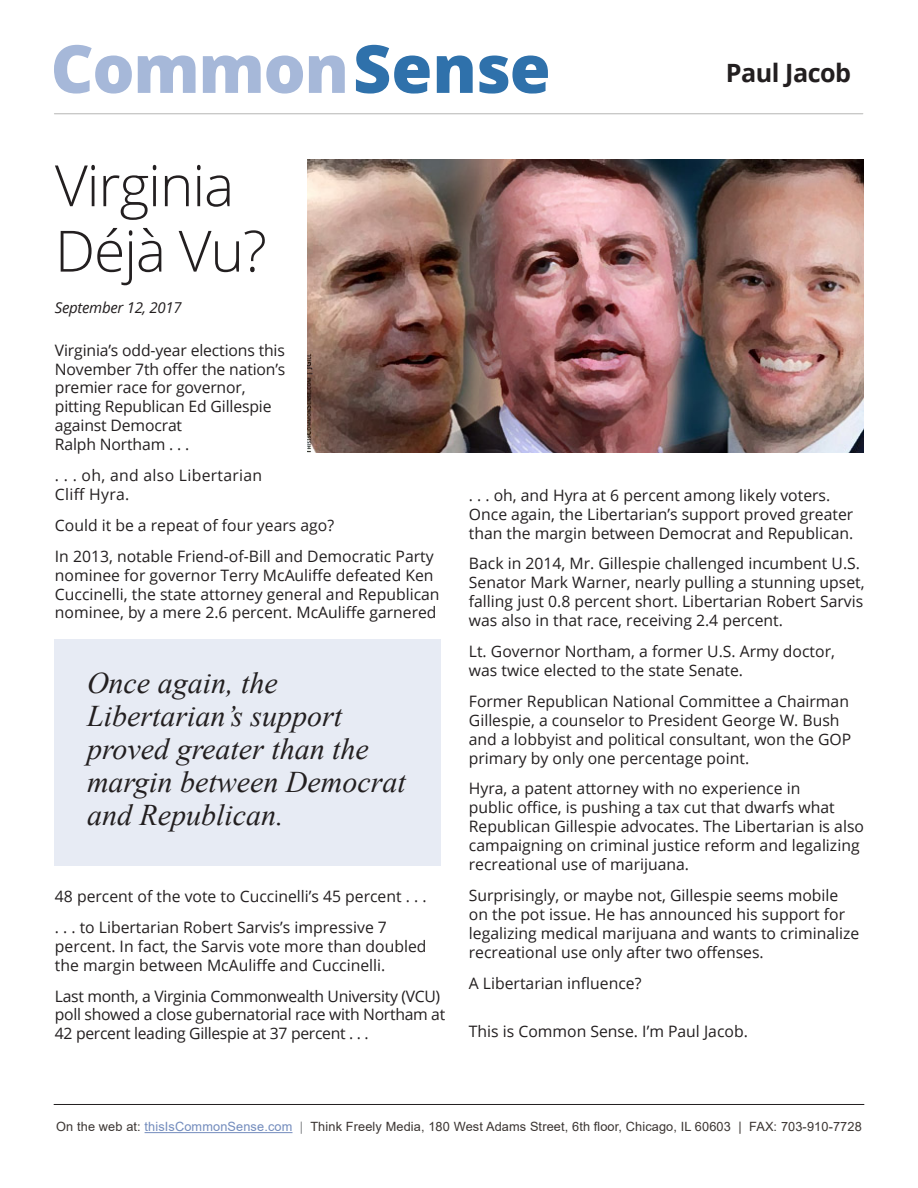
<style>
.page{position:relative;width:918px;height:1188px;background:#fff}
.page>*{position:absolute;margin:0;border:0;box-sizing:border-box;transform-origin:0 0}
.t1{font:800 66.45px "Open Sans";letter-spacing:-.02em;color:#a6b8d9}
.t2{font:300 57px/65.4px "Open Sans";letter-spacing:-.02em;color:#231f20}
.t3{font:italic 30px/33px "Times New Roman";color:#231f20}
.t4{font:700 25.2px "Open Sans";letter-spacing:-.02em;color:#231f20}
.t5{font:15.75px/18.9px "Open Sans";color:#231f20}
.t6{font:15.75px/18.9px "Open Sans";letter-spacing:-.02em;color:#231f20}
.t7{font:15.75px/18.9px "Open Sans";letter-spacing:.02em;color:#231f20}
.t8{font:italic 15px "Open Sans";letter-spacing:-.02em;color:#231f20}
.t9{font:12.75px "Arial";letter-spacing:.01em;color:#3b3532}
.s1{color:#2f71ab}
.s2{color:#738cbd}
.s3{color:#808285}
</style>
<div class="page">
<hr style="left:145px;top:1132px;width:148px;height:1px;background:#738cbd">
<img style="left:308px;top:159px;width:555px;height:293px">
<hr style="left:54px;top:1104px;width:810px;height:1px;background:#231f20">
<hr style="left:54px;top:114px;width:809px;height:1px;background:#b6b6b4">
<div style="left:54px;top:639px;width:387px;height:227px;background:#e7ebf4"></div>
<p class="t1" style="left:51px;top:18px;width:502px">Common<span class="s1">Sense</span></p>
<p class="t4" style="left:726px;top:55px;width:127px">Paul Jacob</p>
<p class="t2" style="left:55px;top:151px;width:213px">Virginia<br>Déjà Vu?</p>
<p class="t8" style="left:55px;top:297px;width:128px">September 12, 2017</p>
<p class="t5" style="left:55px;top:340px;width:232px">Virginia’s odd-year elections this<br>November 7th offer the nation’s premier race for governor, pitting Republican Ed Gillespie against Democrat<br>Ralph Northam . . .</p>
<p class="t7" style="left:55px;top:465px;width:209px">. . . oh, and also Libertarian<br>Cliff Hyra.</p>
<p class="t5" style="left:55px;top:515px;width:281px">Could it be a repeat of four years ago?</p>
<p class="t5" style="left:55px;top:546px;width:386px">In 2013, notable Friend-of-Bill and Democratic Party nominee for governor Terry McAuliffe defeated Ken Cuccinelli, the state attorney general and Republican nominee, by a mere 2.6 percent. McAuliffe garnered</p>
<p class="t3" style="left:87px;top:666px;width:320px">Once again, the<br>Libertarian’s support proved greater than the margin between Democrat and Republican.</p>
<p class="t5" style="left:55px;top:886px;width:373px">48 percent of the vote to Cuccinelli’s 45 percent . . .</p>
<p class="t5" style="left:55px;top:917px;width:373px">. . . to Libertarian Robert Sarvis’s impressive 7 percent. In fact, the Sarvis vote more than doubled the margin between McAuliffe and Cuccinelli.</p>
<p class="t6" style="left:55px;top:986px;width:392px">Last month, a Virginia Commonwealth University (VCU) poll showed a close gubernatorial race with Northam at<br>42 percent leading Gillespie at 37 percent . . .</p>
<p class="t5" style="left:469px;top:485px;width:386px">. . . oh, and Hyra at 6 percent among likely voters.<br>Once again, the Libertarian’s support proved greater than the margin between Democrat and Republican.</p>
<p class="t5" style="left:469px;top:554px;width:397px">Back in 2014, Mr. Gillespie challenged incumbent U.S.<br>Senator Mark Warner, nearly pulling a stunning upset, falling just 0.8 percent short. Libertarian Robert Sarvis was also in that race, receiving 2.4 percent.</p>
<p class="t5" style="left:469px;top:641px;width:368px">Lt. Governor Northam, a former U.S. Army doctor, was twice elected to the state Senate.</p>
<p class="t5" style="left:469px;top:691px;width:384px">Former Republican National Committee a Chairman Gillespie, a counselor to President George W. Bush and a lobbyist and political consultant, won the GOP primary by only one percentage point.</p>
<p class="t5" style="left:469px;top:779px;width:397px">Hyra, a patent attorney with no experience in<br>public office, is pushing a tax cut that dwarfs what Republican Gillespie advocates. The Libertarian is also campaigning on criminal justice reform and legalizing recreational use of marijuana.</p>
<p class="t5" style="left:469px;top:885px;width:392px">Surprisingly, or maybe not, Gillespie seems mobile on the pot issue. He has announced his support for legalizing medical marijuana and wants to criminalize recreational use only after two offenses.</p>
<p class="t5" style="left:469px;top:973px;width:174px">A Libertarian influence?</p>
<p class="t5" style="left:469px;top:1022px;width:280px">This is Common Sense. I’m Paul Jacob.</p>
<p class="t9" style="left:56px;top:1118px;width:807px">On the web at: <span class="s2">thisIsCommonSense.com</span> <span class="s3">|</span> Think Freely Media, 180 West Adams Street, 6th floor, Chicago, IL 60603 | FAX: 703-910-7728</p>
</div>
